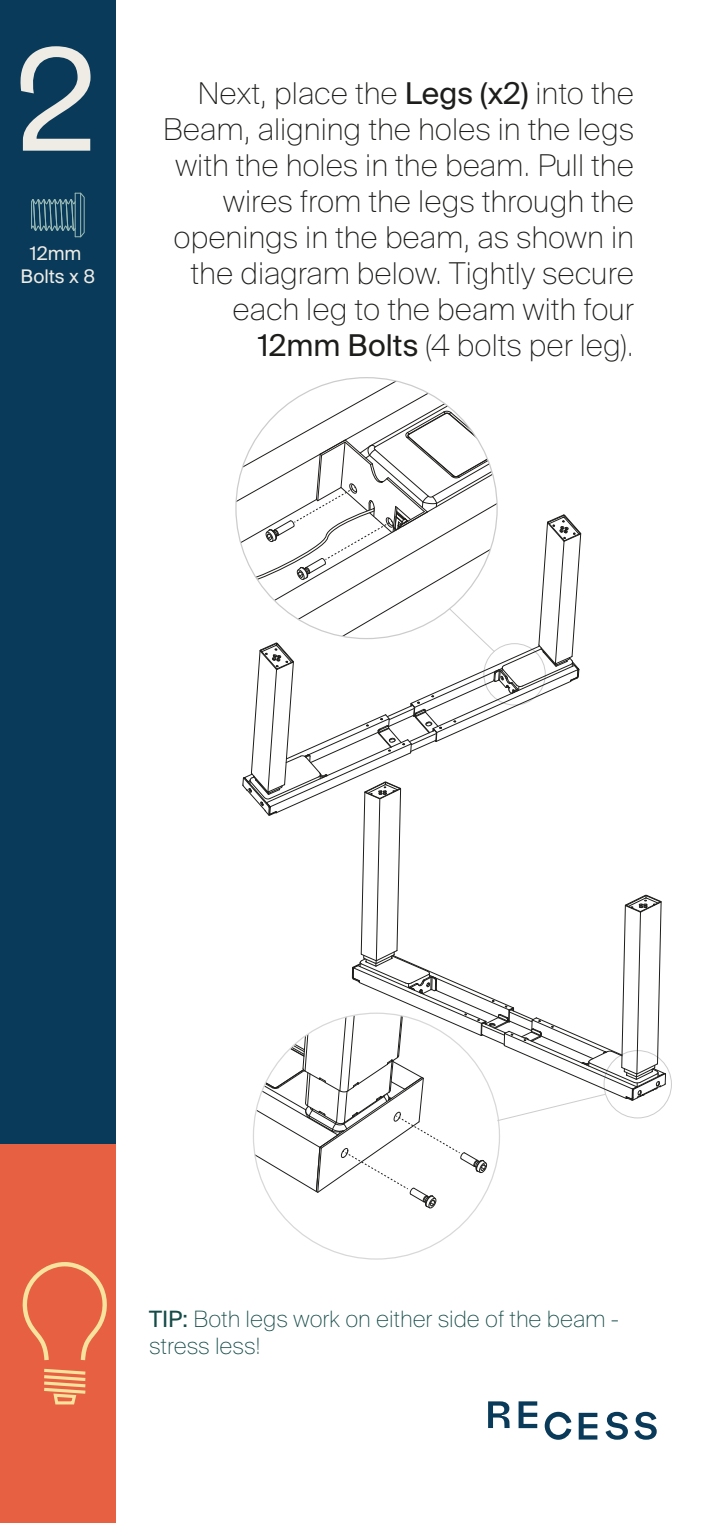
<style>
.page{position:relative;width:704px;height:1523px;background:#fff}
.page>*{position:absolute;margin:0;border:0;box-sizing:border-box;transform-origin:0 0}
.t1{font:143.75px "Uxum Grotesque";color:#eeece5}
.t2{font:100 30px/36px "Suisse Intl";color:#1d1d1b;text-align:right}
.t3{font:100 22.5px/27px "Suisse Intl";color:#154c48}
.t4{font:18.75px/22.5px "Suisse Intl";color:#eeece5;text-align:center}
.s1{font-weight:400}
</style>
<div class="page">
<div style="left:0;top:0;width:116px;height:1144px;background:#0a3a59"></div>
<div style="left:0;top:1144px;width:116px;height:378px;background:#e76042"></div>
<svg style="left:22px;top:1262px;width:85px;height:143px"></svg>
<svg style="left:605px;top:1411px;width:22px;height:28px"></svg>
<svg style="left:634px;top:1411px;width:22px;height:28px"></svg>
<svg style="left:518px;top:1401px;width:19px;height:27px"></svg>
<svg style="left:578px;top:1412px;width:19px;height:27px"></svg>
<svg style="left:544px;top:1411px;width:27px;height:28px"></svg>
<svg style="left:488px;top:1401px;width:21px;height:27px"></svg>
<svg style="left:31px;top:193px;width:53px;height:45px"></svg>
<svg style="left:236px;top:378px;width:429px;height:830px"></svg>
<h1 class="t1" style="left:15px;top:3px;width:86px">2</h1>
<p class="t4" style="left:21px;top:243px;width:76px">12mm<br>Bolts x 8</p>
<p class="t2" style="left:163px;top:75px;width:472px">Next, place the <span class="s1">Legs (x2)</span> into the<br>Beam, aligning the holes in the legs with the holes in the beam. Pull the wires from the legs through the openings in the beam, as shown in the diagram below. Tightly secure each leg to the beam with four<br><span class="s1">12mm Bolts</span> (4 bolts per leg).</p>
<p class="t3" style="left:149px;top:1305px;width:471px"><span class="s1">TIP:</span> Both legs work on either side of the beam - stress less!</p>
</div>
